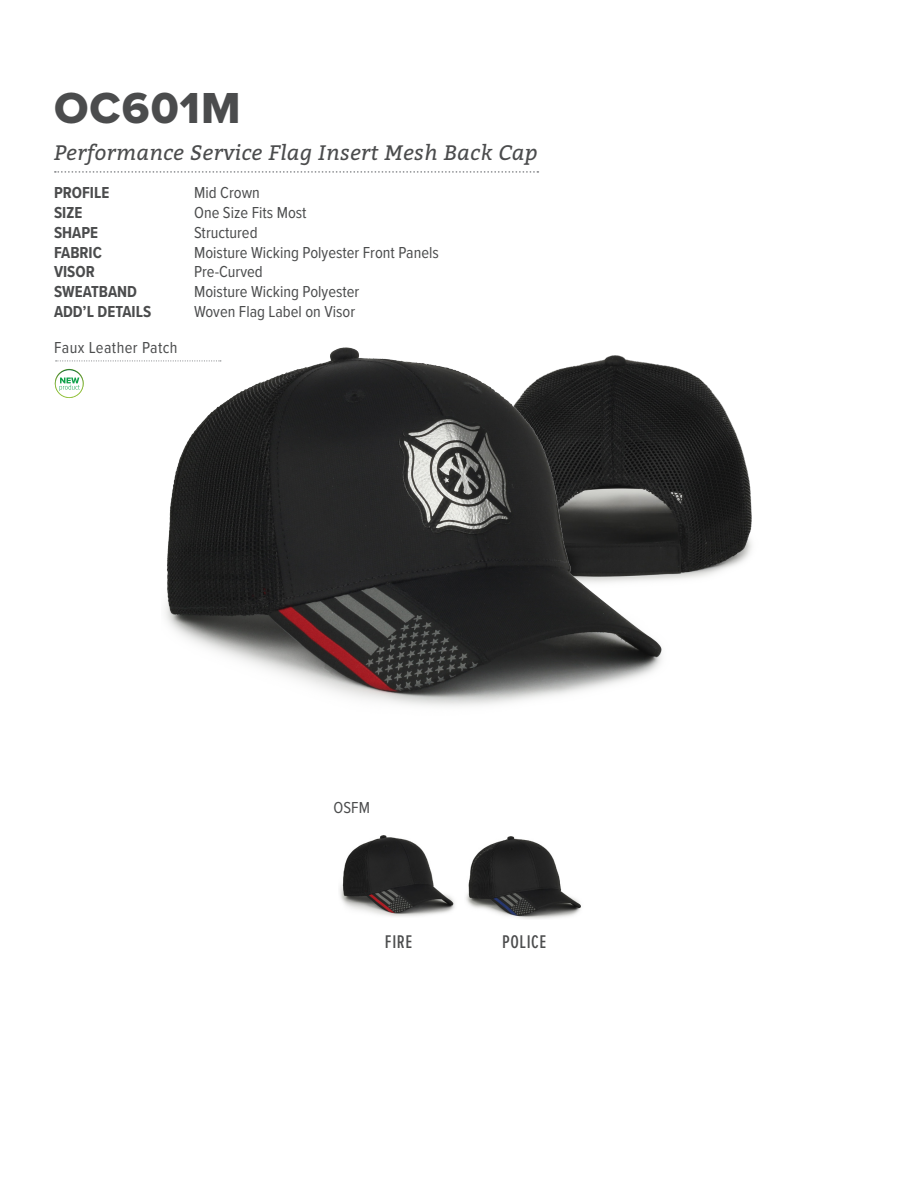
<style>
.page{position:relative;width:918px;height:1188px;background:#fff}
.page>*{position:absolute;margin:0;border:0;box-sizing:border-box;transform-origin:0 0}
.Style_Name{font:45px "Proxima Nova Extrabld";letter-spacing:.025em;color:#4b4c4d}
.Marketing_Description{font:italic 21px "Bitter";letter-spacing:.025em;color:#4b4c4d}
.COLORS{font:500 19.05px "Proxima Nova Ex Cn";letter-spacing:.03em;color:#4b4c4d}
.Descriptions{font:16.5px "Proxima Nova Cond";color:#4b4c4d}
.Descriptions_Names{font:700 16.5px "Proxima Nova Cond";color:#4b4c4d}
.Decoration_Technique{font:16.5px "Proxima Nova Cond";letter-spacing:.025em;color:#4b4c4d}
</style>
<div class="page">
<svg style="left:55px;top:171px;width:483px;height:2px"></svg>
<svg style="left:56px;top:360px;width:105px;height:1px"></svg>
<svg style="left:54px;top:369px;width:30px;height:30px"></svg>
<img style="left:339px;top:836px;width:116px;height:81px">
<img style="left:466px;top:836px;width:115px;height:83px">
<img style="left:670px;top:366px;width:82px;height:214px">
<img style="left:161px;top:347px;width:509px;height:359px">
<p class="Style_Name" style="left:54px;top:74px;width:188px">OC601M</p>
<p class="Marketing_Description" style="left:54px;top:140px;width:485px">Performance Service Flag Insert Mesh Back Cap</p>
<p class="Descriptions_Names" style="left:54px;top:181px;width:57px">PROFILE</p>
<p class="Descriptions_Names" style="left:54px;top:200px;width:30px">SIZE</p>
<p class="Descriptions_Names" style="left:54px;top:220px;width:46px">SHAPE</p>
<p class="Descriptions_Names" style="left:54px;top:240px;width:50px">FABRIC</p>
<p class="Descriptions_Names" style="left:54px;top:260px;width:42px">VISOR</p>
<p class="Descriptions_Names" style="left:54px;top:280px;width:85px">SWEATBAND</p>
<p class="Descriptions_Names" style="left:54px;top:299px;width:99px">ADD’L DETAILS</p>
<p class="Decoration_Technique" style="left:54px;top:336px;width:125px">Faux Leather Patch</p>
<p class="Descriptions" style="left:194px;top:181px;width:67px">Mid Crown</p>
<p class="Descriptions" style="left:194px;top:200px;width:114px">One Size Fits Most</p>
<p class="Descriptions" style="left:194px;top:220px;width:65px">Structured</p>
<p class="Descriptions" style="left:194px;top:240px;width:246px">Moisture Wicking Polyester Front Panels</p>
<p class="Descriptions" style="left:194px;top:260px;width:70px">Pre-Curved</p>
<p class="Descriptions" style="left:194px;top:280px;width:167px">Moisture Wicking Polyester</p>
<p class="Descriptions" style="left:194px;top:299px;width:163px">Woven Flag Label on Visor</p>
<p class="Descriptions" style="left:334px;top:796px;width:38px">OSFM</p>
<p class="COLORS" style="left:385px;top:928px;width:29px">FIRE</p>
<p class="COLORS" style="left:502px;top:928px;width:46px">POLICE</p>
</div>
